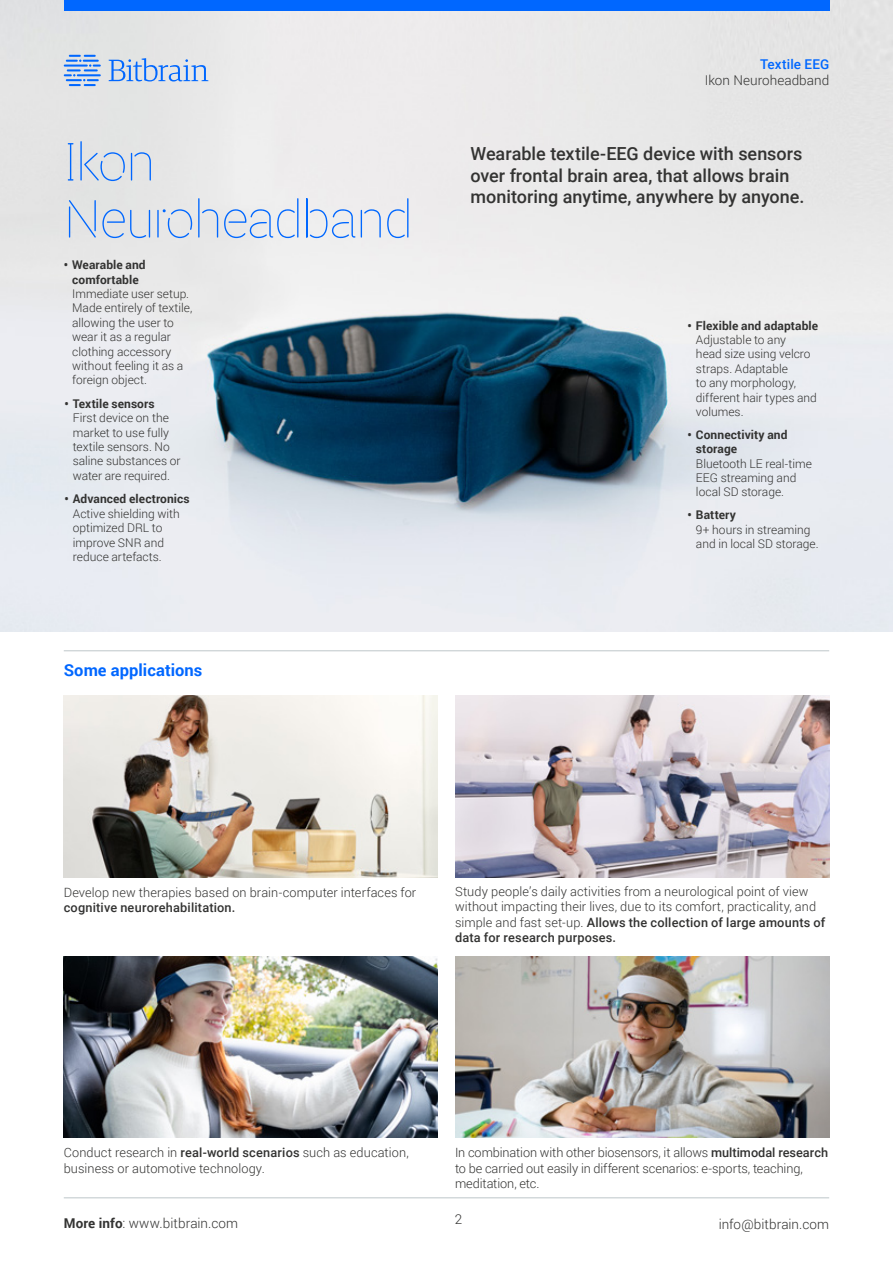
<style>
.page{position:relative;width:893px;height:1263px;background:#fff}
.page>*{position:absolute;margin:0;border:0;box-sizing:border-box;transform-origin:0 0}
.t1{font:52.5px/57px "Bitbrain";letter-spacing:-.015em;color:#0067ff}
.t2{font:500 18px/21.6px "Roboto";color:#333332}
.t3{font:700 16.5px "Roboto";letter-spacing:.005em;color:#0067ff}
.t4{font:300 13.5px "Roboto";letter-spacing:.005em;color:#333332}
.t5{font:500 13.5px "Roboto";letter-spacing:.005em;color:#0067ff}
.t6{font:300 12.75px/15.3px "Roboto";letter-spacing:.005em;color:#333332}
.t7{font:500 12.75px "Roboto";letter-spacing:.015em;color:#333332}
.t8{font:300 12px/14.4px "Roboto";color:#333332}
.t9{font:700 12px/14.4px "Roboto";letter-spacing:.005em;color:#333332}
.s1{font-weight:500}
.s2{font-weight:700}
</style>
<div class="page">
<hr style="left:64px;top:1197px;width:765px;height:1px;background:#bec7c9">
<hr style="left:64px;top:650px;width:765px;height:1px;background:#bec7c9">
<img style="left:64px;top:696px;width:374px;height:181px">
<img style="left:64px;top:956px;width:374px;height:182px">
<img style="left:455px;top:956px;width:374px;height:182px">
<img style="left:455px;top:696px;width:374px;height:181px">
<img style="left:0;top:0;width:893px;height:631px">
<div style="left:64px;top:0;width:765px;height:11px;background:#0067ff"></div>
<svg style="left:64px;top:55px;width:37px;height:31px"></svg>
<svg style="left:109px;top:58px;width:99px;height:24px;background:#acc6ea"></svg>
<h1 class="t1" style="left:64px;top:134px;width:351px">Ikon<br>Neuroheadband</h1>
<p class="t9" style="left:64px;top:257px;width:84px;text-align:center">• Wearable and comfortable</p>
<p class="t8" style="left:72px;top:286px;width:122px">Immediate user setup.<br>Made entirely of textile, allowing the user to wear it as a regular clothing accessory without feeling it as a foreign object.</p>
<p class="t9" style="left:64px;top:396px;width:92px">• Textile sensors</p>
<p class="t8" style="left:73px;top:410px;width:109px">First device on the market to use fully textile sensors. No saline substances or water are required.</p>
<p class="t9" style="left:64px;top:491px;width:127px">• Advanced electronics</p>
<p class="t8" style="left:73px;top:506px;width:109px">Active shielding with optimized DRL to improve SNR and reduce artefacts.</p>
<p class="t3" style="left:64px;top:659px;width:140px">Some applications</p>
<p class="t5" style="left:760px;top:55px;width:70px">Textile EEG</p>
<p class="t4" style="left:705px;top:71px;width:126px">Ikon Neuroheadband</p>
<h2 class="t2" style="left:471px;top:142px;width:335px">Wearable textile-EEG device with sensors over frontal brain area, that allows brain monitoring anytime, anywhere by anyone.</h2>
<p class="t9" style="left:687px;top:318px;width:132px">• Flexible and adaptable</p>
<p class="t8" style="left:696px;top:332px;width:122px">Adjustable to any<br>head size using velcro straps. Adaptable<br>to any morphology, different hair types and volumes.</p>
<p class="t9" style="left:696px;top:427px;width:93px;text-indent:-9px">• Connectivity and storage</p>
<p class="t8" style="left:696px;top:456px;width:117px">Bluetooth LE real-time<br>EEG streaming and local SD storage.</p>
<p class="t9" style="left:687px;top:507px;width:50px">• Battery</p>
<p class="t8" style="left:696px;top:522px;width:124px">9+ hours in streaming and in local SD storage.</p>
<p class="t6" style="left:64px;top:884px;width:354px">Develop new therapies based on brain-computer interfaces for</p>
<p class="t7" style="left:64px;top:898px;width:173px">cognitive neurorehabilitation.</p>
<p class="t6" style="left:455px;top:883px;width:372px">Study people’s daily activities from a neurological point of view without impacting their lives, due to its comfort, practicality, and simple and fast set-up. <span class="s1">Allows the collection of large amounts of data for research purposes.</span></p>
<p class="t6" style="left:64px;top:1145px;width:347px">Conduct research in <span class="s1">real-world scenarios</span> such as education, business or automotive technology.</p>
<p class="t6" style="left:455px;top:1145px;width:375px">In combination with other biosensors, it allows <span class="s1">multimodal research </span>to be carried out easily in different scenarios: e-sports, teaching, meditation, etc.</p>
<p class="t4" style="left:64px;top:1214px;width:176px"><span class="s2">More info</span>: www.bitbrain.com</p>
<p class="t4" style="left:455px;top:1210px;width:9px">2</p>
<p class="t4" style="left:719px;top:1215px;width:112px">info@bitbrain.com</p>
</div>
